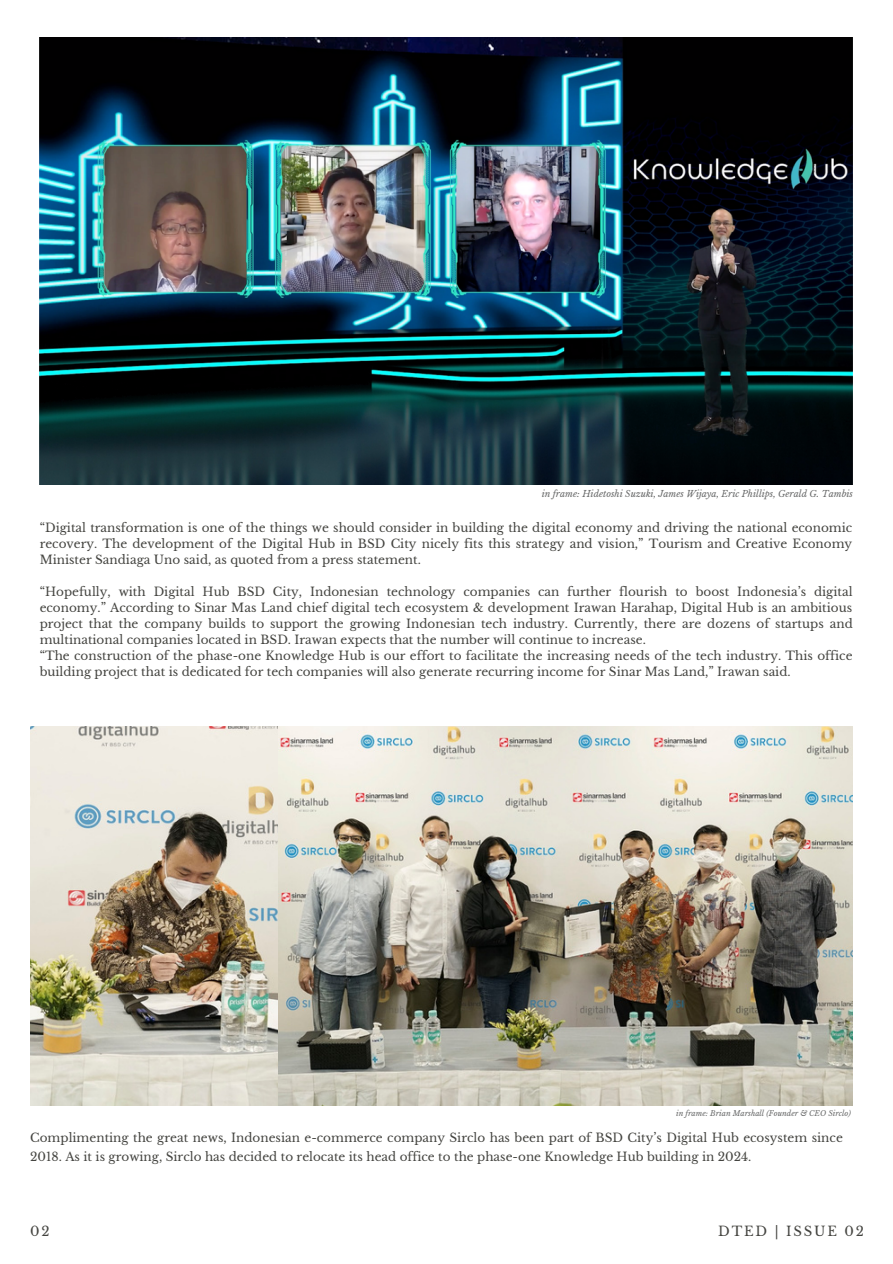
<style>
.page{position:relative;width:893px;height:1264px;background:#fff}
.page>*{position:absolute;margin:0;border:0;box-sizing:border-box;transform-origin:0 0}
.t1{font:13.2px "Libre Baskerville";letter-spacing:.14em;color:#444440}
.t2{font:12px/16px "Libre Baskerville";color:#444440}
.t3{font:italic 9px "Libre Baskerville";color:#686969}
.t4{font:italic 7.5px "Libre Baskerville";color:#686969}
</style>
<div class="page">
<img style="left:30px;top:726px;width:248px;height:379px">
<img style="left:278px;top:726px;width:574px;height:379px">
<img style="left:40px;top:38px;width:812px;height:446px">
<p class="t3" style="left:541px;top:488px;width:313px">in frame: Hidetoshi Suzuki, James Wijaya, Eric Phillips, Gerald G. Tambis</p>
<p class="t2" style="left:40px;top:519px;width:814px;text-align:justify">“Digital transformation is one of the things we should consider in building the digital economy and driving the national economic recovery. The development of the Digital Hub in BSD City nicely fits this strategy and vision,” Tourism and Creative Economy Minister Sandiaga Uno said, as quoted from a press statement.</p>
<p class="t2" style="left:40px;top:583px;width:814px">“Hopefully, with Digital Hub BSD City, Indonesian technology companies can further flourish to boost Indonesia’s digital economy.” According to Sinar Mas Land chief digital tech ecosystem &amp; development Irawan Harahap, Digital Hub is an ambitious project that the company builds to support the growing Indonesian tech industry. Currently, there are dozens of startups and multinational companies located in BSD. Irawan expects that the number will continue to increase.<br>“The construction of the phase-one Knowledge Hub is our effort to facilitate the increasing needs of the tech industry. This office building project that is dedicated for tech companies will also generate recurring income for Sinar Mas Land,” Irawan said.</p>
<p class="t4" style="left:676px;top:1108px;width:176px">in frame: Brian Marshall (Founder &amp; CEO Sirclo)</p>
<p class="t2" style="left:30px;top:1128px;width:814px;line-height:19px">Complimenting the great news, Indonesian e-commerce company Sirclo has been part of BSD City’s Digital Hub ecosystem since<br>2018. As it is growing, Sirclo has decided to relocate its head office to the phase-one Knowledge Hub building in 2024.</p>
<p class="t1" style="left:30px;top:1223px;width:21px">02</p>
<p class="t1" style="left:718px;top:1223px;width:147px">DTED | ISSUE 02</p>
</div>
